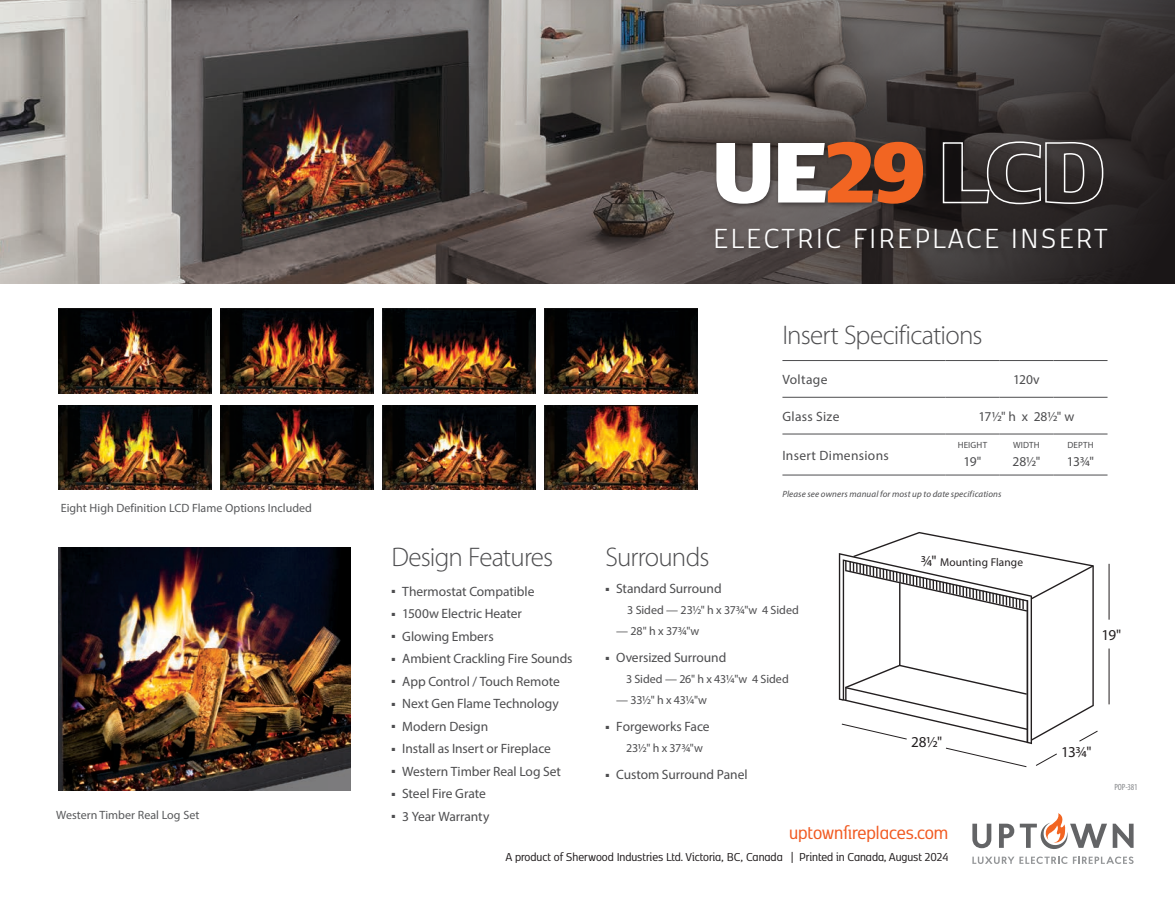
<style>
.page{position:relative;width:1175px;height:905px;background:#fff}
.page>*{position:absolute;margin:0;border:0;box-sizing:border-box;transform-origin:0 0}
.t1{font:900 101.25px "Kobenhavn CS";letter-spacing:-.07em;color:#fff}
.t2{font:300 32.55px "Kobenhavn CS";letter-spacing:.08em;color:#fff}
.t3{font:300 27px "Myriad Pro";letter-spacing:-.03em;color:#4d4d4f}
.t4{font:21px "Kobenhavn CS";letter-spacing:-.005em;color:#f15a22}
.t5{font:15.15px "Myriad Pro";letter-spacing:-.015em;color:#231f20}
.t6{font:13.5px "Myriad Pro";letter-spacing:-.005em;color:#4d4d4f}
.t7{font:13.5px "Kobenhavn CS";color:#231f20}
.t8{font:13.5px "Myriad Pro";letter-spacing:.025em;color:#4d4d4f}
.t9{font:13.5px "Myriad Pro";letter-spacing:.02em;color:#4d4d4f}
.t10{font:12px "Myriad Pro";letter-spacing:-.005em;color:#4d4d4f}
.t11{font:12px "Myriad Pro";color:#58595b}
.t12{font:11.4px "Myriad Pro";letter-spacing:.01em;color:#231f20}
.t13{font:italic 9px "Myriad Pro";letter-spacing:.015em;color:#4d4d4f}
.t14{font:9px "Myriad Pro";letter-spacing:.02em;color:#4d4d4f}
.t15{font:condensed 9px "Myriad Pro";letter-spacing:-.01em;color:#86888b}
.s1{color:#f26522}
.s2{font-size:15.15px}
</style>
<div class="page">
<img style="left:0;top:0;width:1174px;height:284px">
<img style="left:58px;top:548px;width:292px;height:242px">
<img style="left:58px;top:309px;width:154px;height:84px">
<img style="left:382px;top:309px;width:154px;height:84px">
<img style="left:58px;top:405px;width:154px;height:84px">
<img style="left:382px;top:405px;width:154px;height:84px">
<img style="left:220px;top:309px;width:154px;height:84px">
<img style="left:544px;top:309px;width:154px;height:84px">
<img style="left:220px;top:405px;width:154px;height:84px">
<img style="left:544px;top:405px;width:154px;height:84px">
<svg style="left:972px;top:823px;width:19px;height:25px"></svg>
<svg style="left:999px;top:813px;width:134px;height:36px"></svg>
<svg style="left:972px;top:856px;width:161px;height:8px"></svg>
<div style="left:713px;top:139px;width:401px;height:116px;background:#231f20;opacity:.6"></div>
<svg style="left:861px;top:532px;width:168px;height:21px"></svg>
<hr style="left:1108px;top:564px;width:1px;height:55px;background:#231f20">
<hr style="left:1108px;top:648px;width:1px;height:56px;background:#231f20">
<svg style="left:838px;top:553px;width:260px;height:214px"></svg>
<hr style="left:782px;top:360px;width:163px;height:1px;background:#4d4d4f">
<hr style="left:945px;top:360px;width:54px;height:1px;background:#4d4d4f">
<hr style="left:999px;top:360px;width:54px;height:1px;background:#4d4d4f">
<hr style="left:1053px;top:360px;width:54px;height:1px;background:#4d4d4f">
<hr style="left:782px;top:397px;width:163px;height:1px;background:#4d4d4f">
<hr style="left:945px;top:397px;width:54px;height:1px;background:#4d4d4f">
<hr style="left:999px;top:397px;width:54px;height:1px;background:#4d4d4f">
<hr style="left:1053px;top:397px;width:54px;height:1px;background:#4d4d4f">
<hr style="left:782px;top:433px;width:163px;height:1px;background:#4d4d4f">
<hr style="left:945px;top:433px;width:54px;height:1px;background:#4d4d4f">
<hr style="left:999px;top:433px;width:54px;height:1px;background:#4d4d4f">
<hr style="left:1053px;top:433px;width:54px;height:1px;background:#4d4d4f">
<hr style="left:782px;top:474px;width:163px;height:1px;background:#4d4d4f">
<hr style="left:945px;top:474px;width:54px;height:1px;background:#4d4d4f">
<hr style="left:999px;top:474px;width:54px;height:1px;background:#4d4d4f">
<hr style="left:1053px;top:474px;width:54px;height:1px;background:#4d4d4f">
<p class="t11" style="left:61px;top:500px;width:253px">Eight High Definition LCD Flame Options Included</p>
<p class="t11" style="left:56px;top:808px;width:145px">Western Timber Real Log Set</p>
<h1 class="t1" style="left:709px;top:94px;width:399px">UE<span class="s1">29</span> LCD</h1>
<h2 class="t2" style="left:713px;top:217px;width:395px">ELECTRIC FIREPLACE INSERT</h2>
<h3 class="t3" style="left:782px;top:319px;width:202px">Insert Specifications</h3>
<p class="t8" style="left:782px;top:371px;width:47px">Voltage</p>
<p class="t6" style="left:1013px;top:371px;width:28px">120v</p>
<p class="t9" style="left:782px;top:408px;width:58px">Glass Size</p>
<p class="t6" style="left:978px;top:408px;width:97px">17½" h x 28½" w</p>
<p class="t8" style="left:782px;top:446px;width:108px">Insert Dimensions</p>
<p class="t14" style="left:957px;top:439px;width:31px">HEIGHT</p>
<p class="t14" style="left:1013px;top:439px;width:28px">WIDTH</p>
<p class="t14" style="left:1067px;top:439px;width:28px">DEPTH</p>
<p class="t6" style="left:963px;top:453px;width:19px">19"</p>
<p class="t6" style="left:1012px;top:453px;width:29px">28½"</p>
<p class="t6" style="left:1067px;top:453px;width:29px">13¾"</p>
<p class="t13" style="left:782px;top:488px;width:220px">Please see owners manual for most up to date specifications</p>
<h3 class="t3" style="left:605px;top:541px;width:105px">Surrounds</h3>
<p class="t6" style="left:605px;top:580px;width:118px"><sup>■</sup> Standard Surround</p>
<p class="t10" style="left:627px;top:603px;width:173px">3 Sided — 23½" h x 37¾"w 4 Sided</p>
<p class="t10" style="left:616px;top:624px;width:84px">— 28" h x 37¾"w</p>
<p class="t6" style="left:605px;top:649px;width:122px"><sup>■</sup> Oversized Surround</p>
<p class="t10" style="left:626px;top:672px;width:164px">3 Sided — 26" h x 43¼"w 4 Sided</p>
<p class="t10" style="left:616px;top:693px;width:92px">— 33½" h x 43¼"w</p>
<p class="t6" style="left:605px;top:718px;width:106px"><sup>■</sup> Forgeworks Face</p>
<p class="t10" style="left:626px;top:741px;width:78px">231/2" h x 37¾"w</p>
<p class="t6" style="left:605px;top:766px;width:144px"><sup>■</sup> Custom Surround Panel</p>
<h3 class="t3" style="left:391px;top:541px;width:163px">Design Features</h3>
<p class="t6" style="left:391px;top:582px;width:144px"><sup>■</sup> Thermostat Compatible</p>
<p class="t6" style="left:391px;top:605px;width:132px"><sup>■</sup> 1500w Electric Heater</p>
<p class="t6" style="left:391px;top:627px;width:104px"><sup>■</sup> Glowing Embers</p>
<p class="t6" style="left:391px;top:650px;width:183px"><sup>■</sup> Ambient Crackling Fire Sounds</p>
<p class="t6" style="left:391px;top:672px;width:170px"><sup>■</sup> App Control / Touch Remote</p>
<p class="t6" style="left:391px;top:695px;width:169px"><sup>■</sup> Next Gen Flame Technology</p>
<p class="t6" style="left:391px;top:717px;width:98px"><sup>■</sup> Modern Design</p>
<p class="t6" style="left:391px;top:740px;width:161px"><sup>■</sup> Install as Insert or Fireplace</p>
<p class="t6" style="left:391px;top:762px;width:171px"><sup>■</sup> Western Timber Real Log Set</p>
<p class="t6" style="left:391px;top:785px;width:96px"><sup>■</sup> Steel Fire Grate</p>
<p class="t6" style="left:391px;top:807px;width:99px"><sup>■</sup> 3 Year Warranty</p>
<p class="t12" style="left:920px;top:555px;width:104px"><span class="s2">¾"</span> Mounting Flange</p>
<p class="t5" style="left:911px;top:732px;width:32px">28½"</p>
<h3 class="t4" style="left:789px;top:818px;width:161px">uptownfireplaces.com</h3>
<p class="t7" style="left:505px;top:848px;width:444px">A product of Sherwood Industries Ltd. Victoria, BC, Canada | Printed in Canada, August 2024</p>
<p class="t5" style="left:1101px;top:626px;width:21px">19"</p>
<p class="t5" style="left:1061px;top:742px;width:32px">13¾"</p>
<p class="t15" style="left:1114px;top:781px;width:25px">POP-381</p>
</div>
